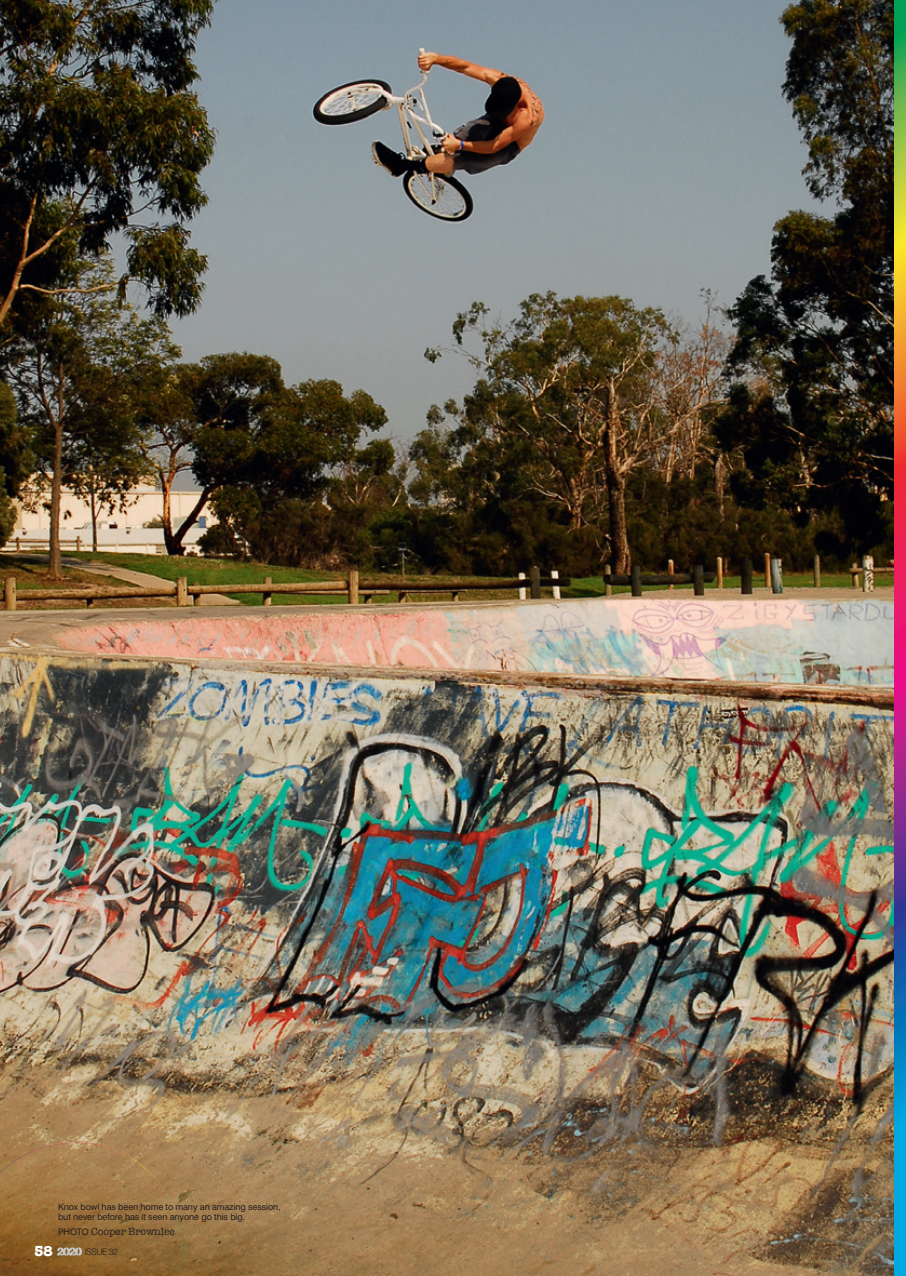
<style>
.page{position:relative;width:906px;height:1276px;background:#fff}
.page>*{position:absolute;margin:0;border:0;box-sizing:border-box;transform-origin:0 0}
.t1{font:700 15px "American Typewriter";color:#fff}
.t2{font:10.5px "American Typewriter";letter-spacing:-.01em;color:#231f20}
.t3{font:9px/10.5px "Swiss 721 BT";letter-spacing:-.01em;color:#231f20}
.t4{font:300 9px "Swiss 721 BT";letter-spacing:-.06em;color:#231f20}
.s1{font-family:"Swiss 721 BT";font-size:9px}
</style>
<div class="page">
<img style="left:0;top:0;width:894px;height:1276px">
<svg style="left:894px;top:0;width:12px;height:1276px;background:#857077"></svg>
<svg style="left:0;top:1142px;width:183px;height:134px;background:#9a713f"></svg>
<p class="t3" style="left:58px;top:1201px;width:224px">Knox bowl has been home to many an amazing session, but never before has it seen anyone go this big.</p>
<p class="t2" style="left:58px;top:1223px;width:118px"><span class="s1">PHOTO</span> Cooper Brownlee</p>
<p class="t1" style="left:34px;top:1238px;width:21px">58</p>
<p class="t4" style="left:85px;top:1246px;width:35px">ISSUE 32</p>
</div>
